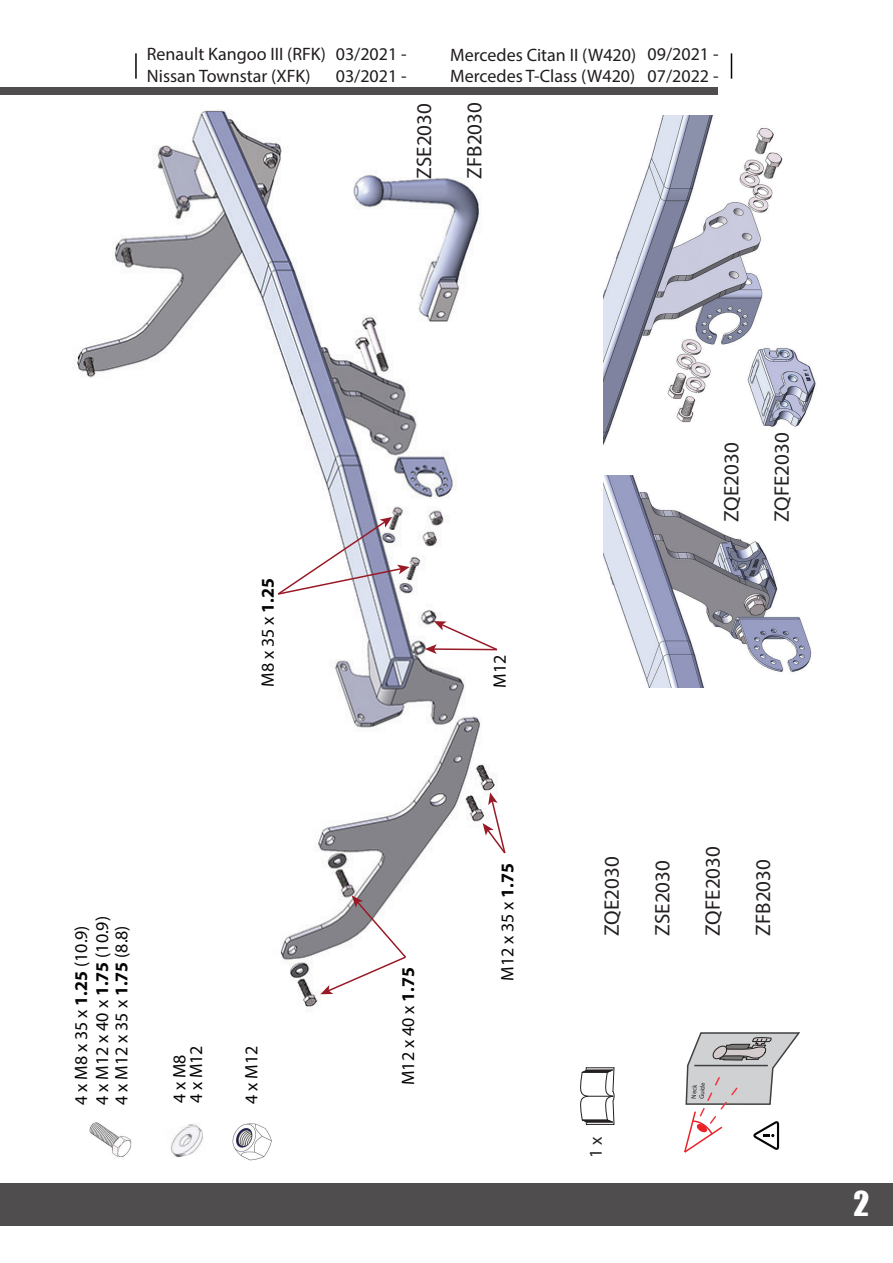
<style>
.page{position:relative;width:893px;height:1263px;background:#fff}
.page>*{position:absolute;margin:0;border:0;box-sizing:border-box;transform-origin:0 0}
.t1{font:31.5px "Impact";color:#fff}
.t2{font:21px "Myriad Pro";color:#231f20}
.t3{font:18px/21.6px "Myriad Pro";color:#211d1e}
.t4{font:18px/16.5px "Myriad Pro";color:#050504}
.t5{font:18px "Myriad Pro";color:#231f20}
.t6{font:6.6px/7.9px "Myriad Pro";color:#201d1e}
.s1{font-weight:700}
</style>
<div class="page">
<img style="left:74px;top:110px;width:423px;height:901px">
<div style="left:0;top:1183px;width:893px;height:43px;background:#4f4d4d"></div>
<div style="left:0;top:87px;width:717px;height:7px;background:#4f4d4d"></div>
<svg style="left:684px;top:1032px;width:117px;height:121px"></svg>
<svg style="left:580px;top:1067px;width:35px;height:58px"></svg>
<img style="left:89px;top:1122px;width:43px;height:35px">
<img style="left:170px;top:1123px;width:33px;height:35px">
<img style="left:233px;top:1123px;width:38px;height:37px">
<svg style="left:483px;top:792px;width:23px;height:63px"></svg>
<svg style="left:276px;top:517px;width:134px;height:79px"></svg>
<img style="left:603px;top:115px;width:213px;height:330px">
<img style="left:604px;top:475px;width:208px;height:212px">
<svg style="left:320px;top:895px;width:88px;height:99px"></svg>
<svg style="left:425px;top:621px;width:73px;height:33px"></svg>
<hr style="left:135px;top:53px;width:2px;height:26px;background:#050504">
<svg style="left:731px;top:53px;width:1px;height:26px"></svg>
<p class="t3" style="left:147px;top:43px;width:181px">Renault Kangoo III (RFK)<br>Nissan Townstar (XFK)</p>
<p class="t3" style="left:336px;top:43px;width:72px">03/2021 -<br>03/2021 -</p>
<p class="t3" style="left:450px;top:43px;width:187px">Mercedes Citan II (W420)<br>Mercedes T-Class (W420)</p>
<p class="t3" style="left:648px;top:43px;width:72px">09/2021 -<br>07/2022 -</p>
<p class="t2" style="left:411px;top:179px;width:77px;rotate:-90deg">ZSE2030</p>
<p class="t2" style="left:461px;top:179px;width:78px;rotate:-90deg">ZFB2030</p>
<p class="t4" style="left:259px;top:687px;width:110px;rotate:-90deg">M8 x 35 x <span class="s1">1.25</span></p>
<p class="t4" style="left:93px;top:1105px;width:190px;rotate:-90deg">4 x M12 x 40 x <span class="s1">1.75</span> (10.9)</p>
<p class="t4" style="left:113px;top:1105px;width:181px;rotate:-90deg">4 x M12 x 35 x <span class="s1">1.75</span> (8.8)</p>
<p class="t4" style="left:72px;top:1105px;width:181px;rotate:-90deg">4 x M8 x 35 x <span class="s1">1.25</span> (10.9)</p>
<p class="t4" style="left:171px;top:1103px;width:60px;rotate:-90deg">4 x M8<br>4 x M12</p>
<p class="t4" style="left:243px;top:1104px;width:60px;rotate:-90deg">4 x M12</p>
<p class="t4" style="left:400px;top:1085px;width:119px;rotate:-90deg">M12 x 40 x <span class="s1">1.75</span></p>
<p class="t4" style="left:491px;top:687px;width:34px;rotate:-90deg">M12</p>
<p class="t4" style="left:499px;top:981px;width:119px;rotate:-90deg">M12 x 35 x <span class="s1">1.75</span></p>
<p class="t2" style="left:718px;top:522px;width:81px;rotate:-90deg">ZQE2030</p>
<p class="t2" style="left:769px;top:522px;width:91px;rotate:-90deg">ZQFE2030</p>
<p class="t2" style="left:599px;top:936px;width:81px;rotate:-90deg">ZQE2030</p>
<p class="t2" style="left:649px;top:936px;width:77px;rotate:-90deg">ZSE2030</p>
<p class="t2" style="left:700px;top:936px;width:91px;rotate:-90deg">ZQFE2030</p>
<p class="t2" style="left:750px;top:936px;width:78px;rotate:-90deg">ZFB2030</p>
<p class="t5" style="left:585px;top:1158px;width:23px;rotate:-90deg">1 x</p>
<p class="t6" style="left:690px;top:1098px;width:18px;rotate:-85deg">Neck<br>Guide</p>
<h1 class="t1" style="left:853px;top:1179px;width:17px">2</h1>
</div>
